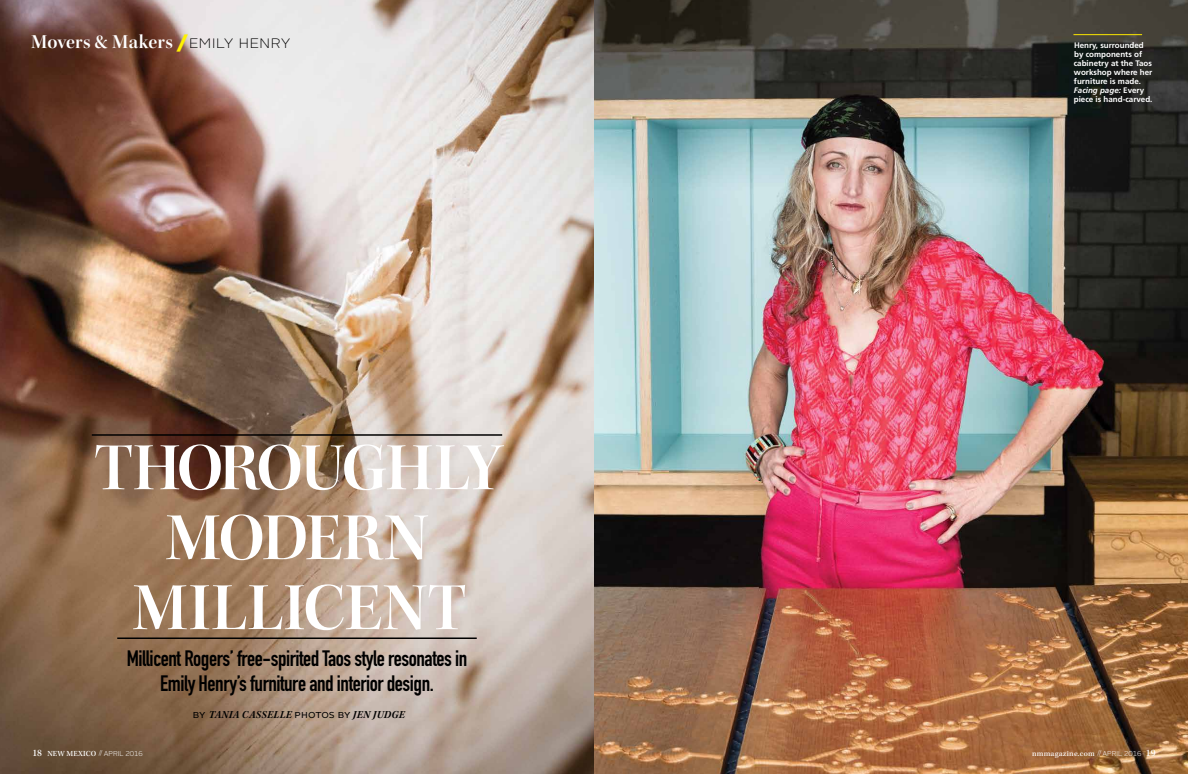
<style>
.page{position:relative;width:1188px;height:774px;background:#fff}
.page>*{position:absolute;margin:0;border:0;box-sizing:border-box;transform-origin:0 0}
.t1{font:68px/70px "Kepler Std Semibold Disp";letter-spacing:-.015em;color:#fff;text-align:center}
.t2{font:22px/25px "DIN Engschrift Std";letter-spacing:-.02em;color:#000;text-align:center}
.t3{font:20px "Kepler Std Semibold Disp";letter-spacing:.01em;color:#fff}
.t4{font:italic 600 11px "Kepler Std";letter-spacing:.025em;color:#000}
.t5{font:700 8px/9px "Frutiger";color:#fff}
.t6{font:500 8px "Kepler Std";letter-spacing:.03em;color:#fff}
.s1{font-family:"Alright Test";font-weight:900;font-size:18px;color:#fff200}
.s2{font-family:"Alright Test";font-weight:100;font-size:18px;color:#000}
.s3{font-family:"Alright Test";font-weight:400;font-style:normal}
.s4{font-style:italic}
.s5{font-size:10px}
.s6{font-size:7px}
.s7{font-family:"Alright Test";font-weight:300;font-size:7px}
</style>
<div class="page">
<img style="left:0;top:0;width:1188px;height:774px">
<hr style="left:117px;top:638px;width:360px;height:1px;background:#000">
<hr style="left:1073px;top:34px;width:69px;height:1px;background:#fbe700">
<hr style="left:92px;top:434px;width:410px;height:2px;background:#000">
<p class="t3" style="left:31px;top:30px;width:261px">Movers &amp; Makers <span class="s1">/</span><span class="s2">emily henry</span></p>
<p class="t1" style="left:94px;top:434px;width:408px">THOROUGHLY<br>MODERN<br>MILLICENT</p>
<p class="t2" style="left:127px;top:646px;width:342px">Millicent Rogers’ free-spirited Taos style resonates in<br>Emily Henry’s furniture and interior design.</p>
<p class="t4" style="left:193px;top:709px;width:214px"><span class="s3">by</span> TANIA CASSELLE <span class="s3">photos by</span> JEN JUDGE</p>
<p class="t5" style="left:1074px;top:41px;width:80px">Henry, surrounded by components of cabinetry at the Taos workshop where her furniture is made.<br><span class="s4">Facing page:</span> Every piece is hand-carved.</p>
<p class="t6" style="left:32px;top:749px;width:112px"><span class="s5">18</span> NEW MEXICO <span class="s6">//</span><span class="s7">APRIL 2016</span></p>
<p class="t6" style="left:1032px;top:749px;width:125px">nmmagazine.com <span class="s6">//</span><span class="s7">APRIL 2016</span> <span class="s5">19</span></p>
</div>
